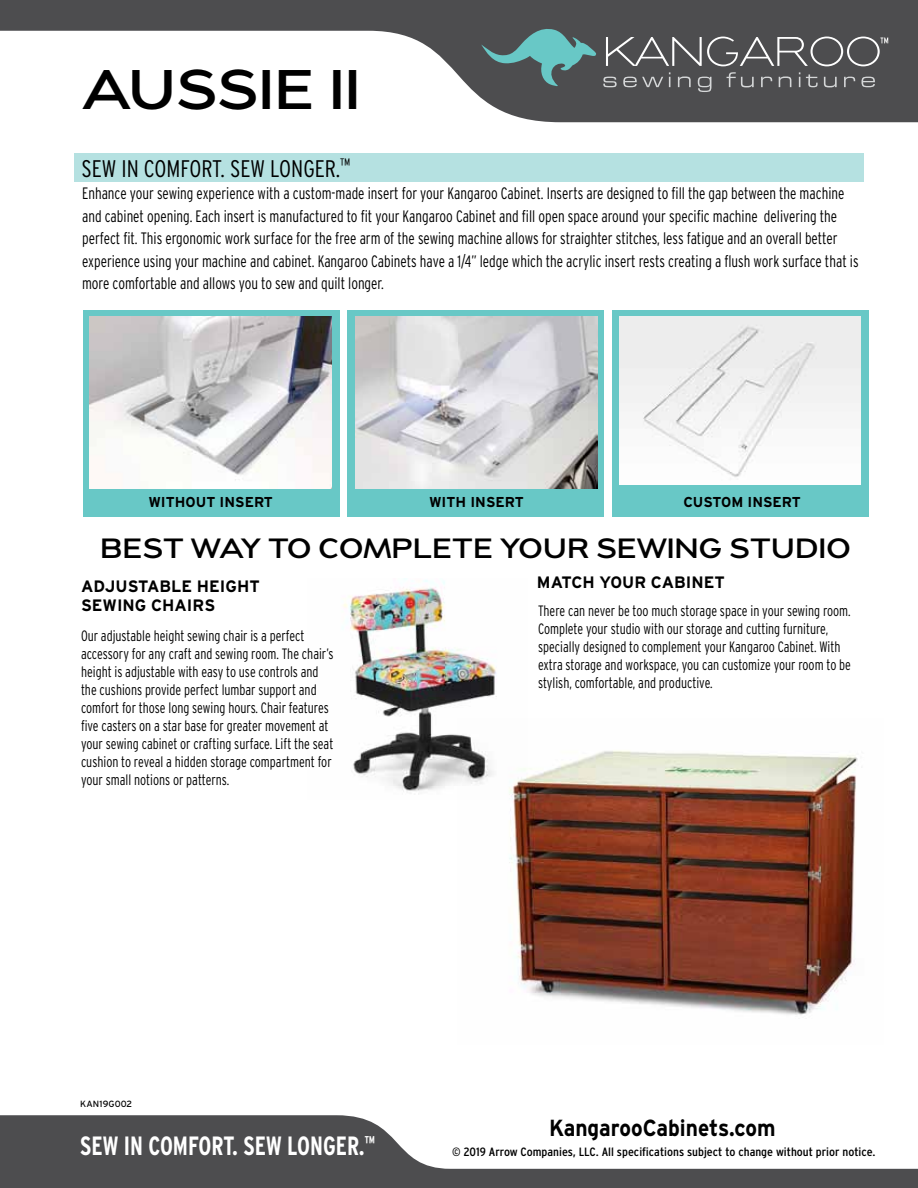
<style>
.page{position:relative;width:918px;height:1188px;background:#fff}
.page>*{position:absolute;margin:0;border:0;box-sizing:border-box;transform-origin:0 0}
.t1{font:700 54px "Dienstag";color:#000;scale:.9 1}
.t2{font:700 27px "Dienstag";color:#000;scale:.9 1}
.t3{font:700 condensed 26.4px "Interstate";color:#fff;scale:.9 1}
.t4{font:300 condensed 24px "Interstate";color:#000}
.t5{font:700 23.25px "Interstate";color:#000;scale:.9 1}
.t6{font:300 condensed 16.5px/22.5px "Interstate";color:#000;scale:.9 1}
.t7{font:700 16.5px/19.8px "Interstate";color:#000}
.t8{font:300 condensed 15px/18px "Interstate";color:#000;scale:.9 1}
.t9{font:700 14.4px "Interstate";color:#000}
.t10{font:condensed 12px "Interstate";color:#000;scale:1.1 1}
.t11{font:9px "Interstate";letter-spacing:.01em;color:#000}
</style>
<div class="page">
<svg style="left:0;top:1115px;width:918px;height:73px;fill:#4d4d4f"></svg>
<svg style="left:0;top:0;width:918px;height:122px;fill:#4d4d4f"></svg>
<svg style="left:603px;top:77px;width:14px;height:10px"></svg>
<svg style="left:623px;top:77px;width:40px;height:10px"></svg>
<svg style="left:669px;top:72px;width:1px;height:15px"></svg>
<svg style="left:678px;top:76px;width:13px;height:11px"></svg>
<svg style="left:698px;top:77px;width:13px;height:15px"></svg>
<svg style="left:727px;top:72px;width:27px;height:15px"></svg>
<svg style="left:761px;top:77px;width:11px;height:10px"></svg>
<svg style="left:779px;top:76px;width:12px;height:11px"></svg>
<svg style="left:799px;top:72px;width:1px;height:15px"></svg>
<svg style="left:806px;top:74px;width:12px;height:13px"></svg>
<svg style="left:824px;top:77px;width:13px;height:10px"></svg>
<svg style="left:844px;top:77px;width:11px;height:10px"></svg>
<svg style="left:861px;top:77px;width:14px;height:10px"></svg>
<svg style="left:481px;top:26px;width:116px;height:61px;background:#557475"></svg>
<svg style="left:606px;top:37px;width:282px;height:29px;background:#6c6c6d"></svg>
<div style="left:75px;top:153px;width:789px;height:29px;background:#b5e1e1"></div>
<div style="left:612px;top:310px;width:257px;height:206px;background:#68c8c6"></div>
<div style="left:83px;top:310px;width:257px;height:206px;background:#68c8c6"></div>
<div style="left:347px;top:310px;width:257px;height:206px;background:#68c8c6"></div>
<img style="left:509px;top:750px;width:349px;height:265px">
<img style="left:90px;top:317px;width:241px;height:172px">
<img style="left:356px;top:317px;width:241px;height:172px">
<img style="left:619px;top:317px;width:241px;height:168px">
<img style="left:343px;top:578px;width:185px;height:221px">
<h1 class="t1" style="left:83px;top:53px;width:310px">AUSSIE II</h1>
<h3 class="t4" style="left:81px;top:155px;width:270px">SEW IN COMFORT. SEW LONGER.<sup>™</sup></h3>
<p class="t6" style="left:82px;top:182px;width:864px">Enhance your sewing experience with a custom-made insert for your Kangaroo Cabinet. Inserts are designed to fill the gap between the machine and cabinet opening. Each insert is manufactured to fit your Kangaroo Cabinet and fill open space around your specific machine delivering the perfect fit. This ergonomic work surface for the free arm of the sewing machine allows for straighter stitches, less fatigue and an overall better experience using your machine and cabinet. Kangaroo Cabinets have a 1/4” ledge which the acrylic insert rests creating a flush work surface that is more comfortable and allows you to sew and quilt longer.</p>
<p class="t9" style="left:429px;top:494px;width:96px">WITH INSERT</p>
<p class="t9" style="left:683px;top:494px;width:119px">CUSTOM INSERT</p>
<h2 class="t2" style="left:100px;top:530px;width:835px">BEST WAY TO COMPLETE YOUR SEWING STUDIO</h2>
<p class="t9" style="left:148px;top:494px;width:126px">WITHOUT INSERT</p>
<p class="t7" style="left:81px;top:576px;width:180px">ADJUSTABLE HEIGHT<br>SEWING CHAIRS</p>
<p class="t7" style="left:537px;top:572px;width:189px">MATCH YOUR CABINET</p>
<p class="t8" style="left:538px;top:602px;width:349px">There can never be too much storage space in your sewing room.<br>Complete your studio with our storage and cutting furniture, specially designed to complement your Kangaroo Cabinet. With extra storage and workspace, you can customize your room to be stylish, comfortable, and productive.</p>
<p class="t8" style="left:81px;top:627px;width:282px">Our adjustable height sewing chair is a perfect accessory for any craft and sewing room. The chair’s height is adjustable with easy to use controls and the cushions provide perfect lumbar support and comfort for those long sewing hours. Chair features five casters on a star base for greater movement at your sewing cabinet or crafting surface. Lift the seat cushion to reveal a hidden storage compartment for your small notions or patterns.</p>
<p class="t11" style="left:80px;top:1098px;width:54px">KAN19G002</p>
<h3 class="t3" style="left:80px;top:1131px;width:329px">SEW IN COMFORT. SEW LONGER.<sup>™</sup></h3>
<h3 class="t5" style="left:549px;top:1115px;width:253px">KangarooCabinets.com</h3>
<p class="t10" style="left:452px;top:1146px;width:387px">© 2019 Arrow Companies, LLC. All specifications subject to change without prior notice.</p>
</div>
